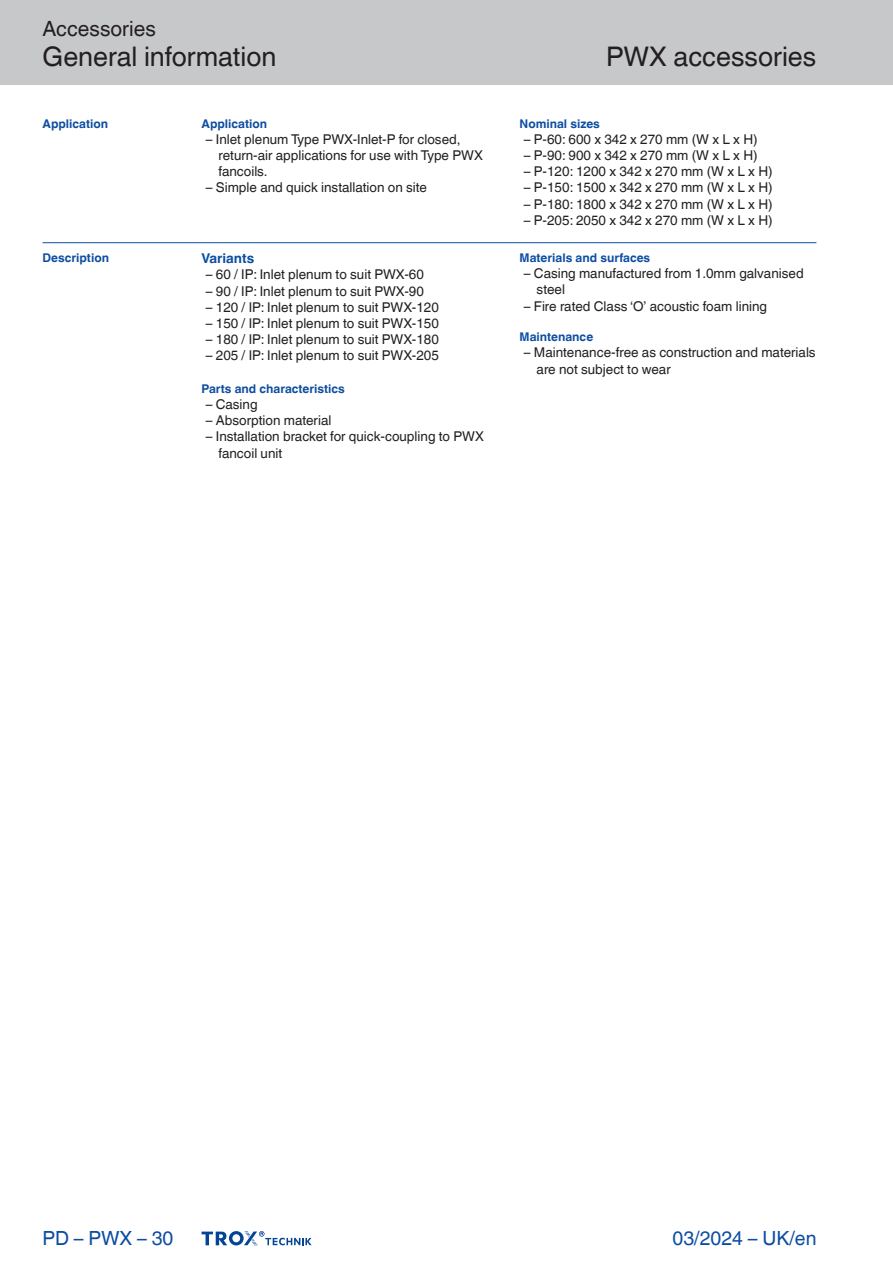
<style>
.page{position:relative;width:893px;height:1263px;background:#fff}
.page>*{position:absolute;margin:0;border:0;box-sizing:border-box;transform-origin:0 0}
.Navigation_2{font:27px "TROX Helvetica";color:#231f20}
.Navigation_3{font:27px "TROX Helvetica";color:#231f20}
.Navigation_1{font:21px "TROX Helvetica";color:#231f20}
.t1{font:19.5px "TROX Helvetica";color:#0d4da1}
.th_descr_txt_section{font:13.5px/16.2px "TROX Helvetica";color:#231f20}
.descr_txt_section_ti{font:700 13.5px "TROX Helvetica";color:#0d4da1}
.marg_title_blue{font:700 12px "TROX Helvetica";color:#0d4da1}
</style>
<div class="page">
<div style="left:0;top:0;width:893px;height:85px;background:#c7c8ca"></div>
<svg style="left:202px;top:1231px;width:110px;height:15px"></svg>
<hr style="left:43px;top:242px;width:773px;height:1px;background:#0d4da1">
<p class="Navigation_1" style="left:43px;top:17px;width:115px">Accessories</p>
<p class="Navigation_2" style="left:43px;top:41px;width:235px">General information</p>
<p class="Navigation_3" style="left:606px;top:41px;width:212px">PWX accessories</p>
<p class="marg_title_blue" style="left:43px;top:117px;width:67px">Application</p>
<p class="marg_title_blue" style="left:202px;top:117px;width:67px">Application</p>
<p class="th_descr_txt_section" style="left:219px;top:131px;width:266px;text-indent:-13px">– Inlet plenum Type PWX-Inlet-P for closed, return-air applications for use with Type PWX fancoils.</p>
<p class="th_descr_txt_section" style="left:206px;top:180px;width:223px">– Simple and quick installation on site</p>
<p class="marg_title_blue" style="left:43px;top:251px;width:68px">Description</p>
<p class="descr_txt_section_ti" style="left:202px;top:251px;width:54px">Variants</p>
<p class="th_descr_txt_section" style="left:206px;top:267px;width:220px">– 60 / IP: Inlet plenum to suit PWX-60</p>
<p class="th_descr_txt_section" style="left:206px;top:283px;width:220px">– 90 / IP: Inlet plenum to suit PWX-90</p>
<p class="th_descr_txt_section" style="left:206px;top:299px;width:235px">– 120 / IP: Inlet plenum to suit PWX-120</p>
<p class="th_descr_txt_section" style="left:206px;top:315px;width:235px">– 150 / IP: Inlet plenum to suit PWX-150</p>
<p class="th_descr_txt_section" style="left:206px;top:331px;width:235px">– 180 / IP: Inlet plenum to suit PWX-180</p>
<p class="th_descr_txt_section" style="left:206px;top:348px;width:235px">– 205 / IP: Inlet plenum to suit PWX-205</p>
<p class="marg_title_blue" style="left:202px;top:382px;width:145px">Parts and characteristics</p>
<p class="th_descr_txt_section" style="left:206px;top:396px;width:53px">– Casing</p>
<p class="th_descr_txt_section" style="left:206px;top:412px;width:127px">– Absorption material</p>
<p class="th_descr_txt_section" style="left:219px;top:429px;width:267px;text-indent:-13px">– Installation bracket for quick-coupling to PWX fancoil unit</p>
<p class="marg_title_blue" style="left:520px;top:117px;width:82px">Nominal sizes</p>
<p class="th_descr_txt_section" style="left:524px;top:131px;width:235px">– P-60: 600 x 342 x 270 mm (W x L x H)</p>
<p class="th_descr_txt_section" style="left:524px;top:147px;width:235px">– P-90: 900 x 342 x 270 mm (W x L x H)</p>
<p class="th_descr_txt_section" style="left:524px;top:164px;width:250px">– P-120: 1200 x 342 x 270 mm (W x L x H)</p>
<p class="th_descr_txt_section" style="left:524px;top:180px;width:250px">– P-150: 1500 x 342 x 270 mm (W x L x H)</p>
<p class="th_descr_txt_section" style="left:524px;top:196px;width:250px">– P-180: 1800 x 342 x 270 mm (W x L x H)</p>
<p class="th_descr_txt_section" style="left:524px;top:212px;width:250px">– P-205: 2050 x 342 x 270 mm (W x L x H)</p>
<p class="marg_title_blue" style="left:520px;top:251px;width:132px">Materials and surfaces</p>
<p class="th_descr_txt_section" style="left:537px;top:265px;width:269px;text-indent:-13px">– Casing manufactured from 1.0mm galvanised steel</p>
<p class="th_descr_txt_section" style="left:524px;top:298px;width:245px">– Fire rated Class ‘O’ acoustic foam lining</p>
<p class="marg_title_blue" style="left:520px;top:330px;width:75px">Maintenance</p>
<p class="th_descr_txt_section" style="left:537px;top:345px;width:281px;text-indent:-13px">– Maintenance-free as construction and materials are not subject to wear</p>
<h3 class="t1" style="left:43px;top:1227px;width:132px">PD – PWX – 30</h3>
<h3 class="t1" style="left:673px;top:1227px;width:145px">03/2024 – UK/en</h3>
</div>
